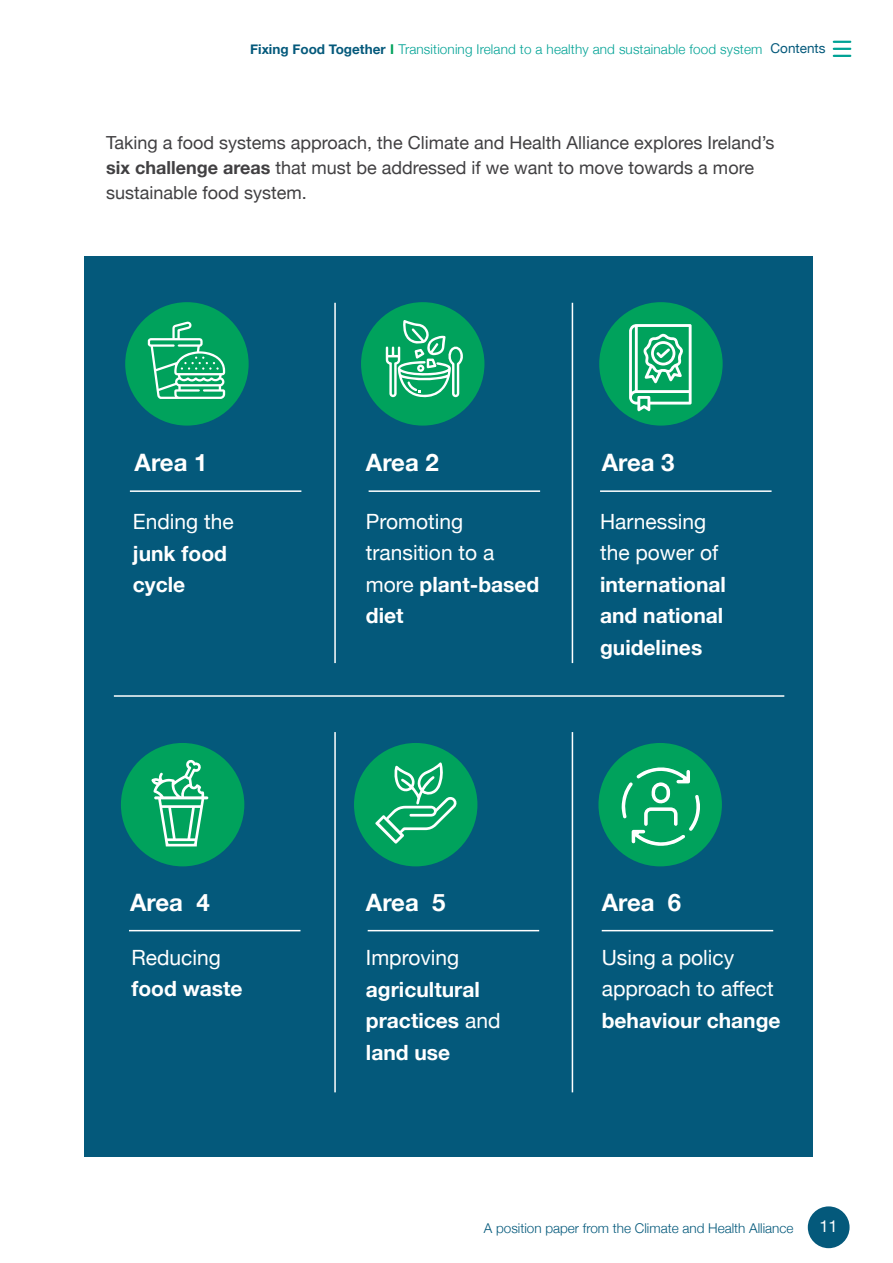
<style>
.page{position:relative;width:893px;height:1263px;background:#fff}
.page>*{position:absolute;margin:0;border:0;box-sizing:border-box;transform-origin:0 0}
.t1{font:700 24px "Helvetica Neue";color:#fff}
.t2{font:21px/31.5px "Helvetica Neue";color:#fff}
.t3{font:700 21px/31.5px "Helvetica Neue";color:#fff}
.t4{font:18px/24.8px "Helvetica Neue";color:#414042}
.t5{font:16.5px "Helvetica Neue";color:#fff}
.t6{font:300 13.5px "Helvetica Neue";letter-spacing:.01em;color:#00a295}
.t7{font:300 13.5px "Helvetica Neue";color:#04597b}
.s1{font-weight:700;color:#04597b}
.s2{font-weight:700;color:#00a25c}
.s3{font-weight:400;color:#04597b}
.s4{font-weight:700}
.s5{font-weight:400}
</style>
<div class="page">
<div style="left:84px;top:256px;width:728px;height:901px;background:#04597b"></div>
<div style="left:354px;top:743px;width:123px;height:123px;background:#00a25c;border-radius:50%"></div>
<svg style="left:375px;top:762px;width:82px;height:82px"></svg>
<div style="left:125px;top:302px;width:124px;height:124px;background:#00a25c;border-radius:50%"></div>
<svg style="left:148px;top:321px;width:77px;height:78px"></svg>
<div style="left:361px;top:302px;width:123px;height:124px;background:#00a25c;border-radius:50%"></div>
<svg style="left:386px;top:320px;width:77px;height:77px"></svg>
<hr style="left:130px;top:490px;width:171px;height:2px;background:#fff">
<hr style="left:369px;top:490px;width:171px;height:2px;background:#fff">
<hr style="left:600px;top:490px;width:172px;height:2px;background:#fff">
<hr style="left:129px;top:930px;width:171px;height:1px;background:#fff">
<hr style="left:368px;top:930px;width:171px;height:1px;background:#fff">
<hr style="left:602px;top:930px;width:171px;height:1px;background:#fff">
<div style="left:599px;top:302px;width:124px;height:124px;background:#00a25c;border-radius:50%"></div>
<svg style="left:629px;top:324px;width:63px;height:87px"></svg>
<div style="left:598px;top:743px;width:124px;height:123px;background:#00a25c;border-radius:50%"></div>
<svg style="left:619px;top:767px;width:83px;height:165px"></svg>
<hr style="left:114px;top:695px;width:670px;height:2px;background:#fff">
<hr style="left:334px;top:303px;width:2px;height:360px;background:#fff">
<hr style="left:572px;top:303px;width:1px;height:360px;background:#fff">
<hr style="left:334px;top:732px;width:2px;height:360px;background:#fff">
<hr style="left:572px;top:732px;width:1px;height:360px;background:#fff">
<div style="left:121px;top:743px;width:123px;height:123px;background:#00a25c;border-radius:50%"></div>
<svg style="left:151px;top:759px;width:57px;height:87px"></svg>
<div style="left:808px;top:1206px;width:41px;height:42px;background:#04597b;border-radius:50%"></div>
<svg style="left:834px;top:41px;width:16px;height:16px"></svg>
<p class="t6" style="left:250px;top:38px;width:577px"><span class="s1">Fixing Food Together</span> <span class="s2">I</span> Transitioning Ireland to a healthy and sustainable food system <span class="s3">Contents</span></p>
<p class="t4" style="left:106px;top:132px;width:670px">Taking a food systems approach, the Climate and Health Alliance explores Ireland’s <span class="s4">six challenge areas</span> that must be addressed if we want to move towards a more sustainable food system.</p>
<h1 class="t1" style="left:135px;top:443px;width:74px">Area 1</h1>
<h1 class="t1" style="left:366px;top:443px;width:74px">Area 2</h1>
<h1 class="t1" style="left:602px;top:443px;width:74px">Area 3</h1>
<p class="t2" style="left:133px;top:507px;width:102px">Ending the</p>
<p class="t3" style="left:133px;top:538px;width:96px">junk food cycle</p>
<p class="t2" style="left:366px;top:507px;width:175px">Promoting transition to a more <span class="s4">plant-based diet</span></p>
<p class="t2" style="left:600px;top:507px;width:120px">Harnessing the power of</p>
<p class="t3" style="left:600px;top:569px;width:127px">international and national guidelines</p>
<h1 class="t1" style="left:130px;top:883px;width:81px">Area 4</h1>
<h1 class="t1" style="left:366px;top:883px;width:81px">Area 5</h1>
<h1 class="t1" style="left:602px;top:883px;width:81px">Area 6</h1>
<p class="t2" style="left:131px;top:943px;width:91px">Reducing</p>
<p class="t3" style="left:131px;top:974px;width:113px">food waste</p>
<p class="t2" style="left:366px;top:943px;width:95px">Improving</p>
<p class="t3" style="left:366px;top:974px;width:136px">agricultural practices <span class="s5">and </span>land use</p>
<p class="t2" style="left:602px;top:943px;width:173px">Using a policy approach to affect</p>
<p class="t3" style="left:602px;top:1005px;width:180px">behaviour change</p>
<p class="t7" style="left:484px;top:1217px;width:311px">A position paper from the Climate and Health Alliance</p>
<p class="t5" style="left:819px;top:1214px;width:20px">11</p>
</div>
